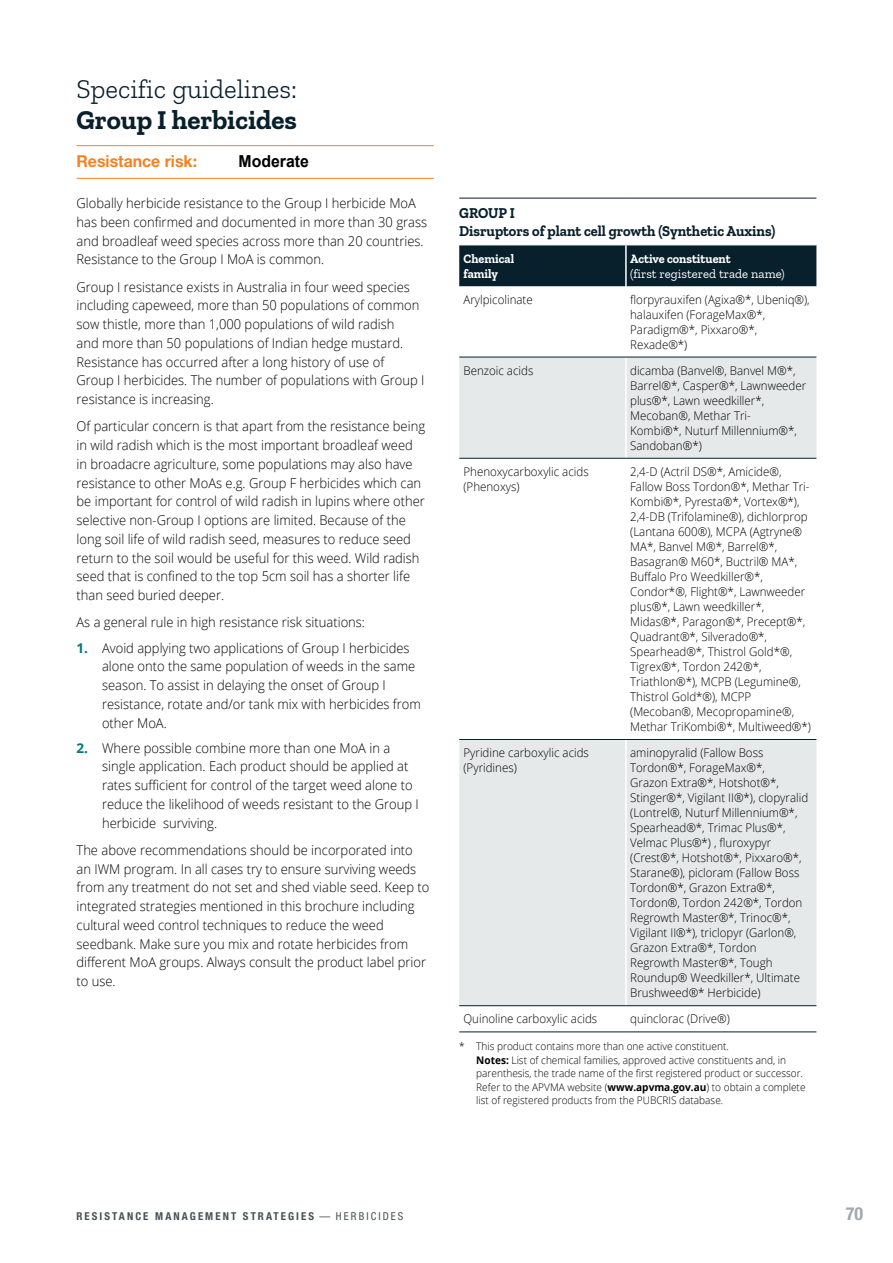
<style>
.page{position:relative;width:893px;height:1263px;background:#fff}
.page>*{position:absolute;margin:0;border:0;box-sizing:border-box;transform-origin:0 0}
.Herbicide_heading{font:300 27px/31.5px "Zilla Slab";color:#081f2c}
.t1{font:700 condensed 18px "Helvetica Neue LT Std";color:#a2a9ad}
.t2{font:700 16.5px "Helvetica Neue LT Std";color:#f58220;scale:.96 1}
.t3{font:700 16.5px "Arial";color:#000;scale:.96 1}
.Table_heading___5395{font:700 15px/18px "Zilla Slab";color:#081f2c;scale:.96 1}
.Text{font:300 13.5px/18.8px "Open Sans";color:#000;scale:.96 1}
.Numbered_list{font:300 13.5px/18.8px "Open Sans";color:#000;scale:.96 1}
.Table_heading{font:12.75px/14.2px "Zilla Slab";color:#fff}
.Table_heading-2{font:700 12.75px/14.2px "Zilla Slab";color:#fff;scale:.96 1}
.Table_text{font:300 12px/15px "Open Sans";color:#000;scale:.96 1}
.t4{font:700 condensed 10.8px "Helvetica Neue LT Std";letter-spacing:.19em;color:#4a4f54}
.Table_notes{font:300 10.5px/13.5px "Open Sans";color:#000;scale:.96 1}
.s1{font-weight:700}
.s2{font-weight:700;color:#007681}
.s3{font-weight:400}
</style>
<div class="page">
<hr style="left:77px;top:145px;width:357px;height:1px;background:#f58220">
<hr style="left:77px;top:178px;width:357px;height:1px;background:#f58220">
<div style="left:459px;top:246px;width:357px;height:40px;background:#081f2c"></div>
<svg style="left:459px;top:358px;width:357px;height:647px;fill:#e6e9ea"></svg>
<hr style="left:625px;top:245px;width:2px;height:41px;background:#fff">
<hr style="left:625px;top:357px;width:2px;height:101px;background:#fff">
<hr style="left:625px;top:459px;width:2px;height:280px;background:#fff">
<hr style="left:625px;top:740px;width:2px;height:265px;background:#fff">
<hr style="left:459px;top:198px;width:167px;height:1px;background:#081f2c">
<hr style="left:626px;top:198px;width:190px;height:1px;background:#081f2c">
<hr style="left:459px;top:357px;width:167px;height:1px;background:#081f2c">
<hr style="left:626px;top:357px;width:190px;height:1px;background:#081f2c">
<hr style="left:459px;top:458px;width:167px;height:1px;background:#081f2c">
<hr style="left:626px;top:458px;width:190px;height:1px;background:#081f2c">
<hr style="left:459px;top:739px;width:167px;height:1px;background:#081f2c">
<hr style="left:626px;top:739px;width:190px;height:1px;background:#081f2c">
<hr style="left:459px;top:1005px;width:167px;height:1px;background:#081f2c">
<hr style="left:626px;top:1005px;width:190px;height:1px;background:#081f2c">
<hr style="left:459px;top:1031px;width:167px;height:1px;background:#081f2c">
<hr style="left:626px;top:1031px;width:190px;height:1px;background:#081f2c">
<p class="Herbicide_heading" style="left:77px;top:73px;width:222px">Specific guidelines:<br><span class="s1">Group I herbicides</span></p>
<p class="t2" style="left:77px;top:151px;width:127px">Resistance risk:</p>
<p class="t3" style="left:239px;top:152px;width:75px">Moderate</p>
<p class="Text" style="left:77px;top:193px;width:367px">Globally herbicide resistance to the Group I herbicide MoA has been confirmed and documented in more than 30 grass and broadleaf weed species across more than 20 countries.<br>Resistance to the Group I MoA is common.</p>
<p class="Text" style="left:77px;top:277px;width:364px">Group I resistance exists in Australia in four weed species including capeweed, more than 50 populations of common sow thistle, more than 1,000 populations of wild radish<br>and more than 50 populations of Indian hedge mustard.<br>Resistance has occurred after a long history of use of Group I herbicides. The number of populations with Group I resistance is increasing.</p>
<p class="Text" style="left:77px;top:417px;width:365px">Of particular concern is that apart from the resistance being in wild radish which is the most important broadleaf weed in broadacre agriculture, some populations may also have resistance to other MoAs e.g. Group F herbicides which can be important for control of wild radish in lupins where other selective non-Group I options are limited. Because of the long soil life of wild radish seed, measures to reduce seed return to the soil would be useful for this weed. Wild radish seed that is confined to the top 5cm soil has a shorter life than seed buried deeper.</p>
<p class="Text" style="left:77px;top:613px;width:302px">As a general rule in high resistance risk situations:</p>
<p class="Numbered_list" style="left:102px;top:638px;width:334px;text-indent:-26px"><span class="s2">1.</span> Avoid applying two applications of Group I herbicides alone onto the same population of weeds in the same season. To assist in delaying the onset of Group I resistance, rotate and/or tank mix with herbicides from other MoA.</p>
<p class="Numbered_list" style="left:102px;top:738px;width:331px;text-indent:-26px"><span class="s2">2.</span> Where possible combine more than one MoA in a single application. Each product should be applied at rates sufficient for control of the target weed alone to reduce the likelihood of weeds resistant to the Group I herbicide surviving.</p>
<p class="Text" style="left:77px;top:840px;width:369px">The above recommendations should be incorporated into an IWM program. In all cases try to ensure surviving weeds from any treatment do not set and shed viable seed. Keep to integrated strategies mentioned in this brochure including cultural weed control techniques to reduce the weed seedbank. Make sure you mix and rotate herbicides from different MoA groups. Always consult the product label prior to use.</p>
<p class="Table_heading___5395" style="left:459px;top:204px;width:331px">GROUP I<br>Disruptors of plant cell growth (Synthetic Auxins)</p>
<p class="Table_heading-2" style="left:463px;top:252px;width:54px">Chemical family</p>
<p class="Table_heading" style="left:630px;top:252px;width:156px"><span class="s1">Active constituent<br></span>(first registered trade name)</p>
<p class="Table_text" style="left:463px;top:291px;width:74px">Arylpicolinate</p>
<p class="Table_text" style="left:630px;top:291px;width:189px">florpyrauxifen (Agixa®*, Ubeniq®), halauxifen (ForageMax®*,<br>Paradigm®*, Pixxaro®*,<br>Rexade®*)</p>
<p class="Table_text" style="left:463px;top:363px;width:74px">Benzoic acids</p>
<p class="Table_text" style="left:630px;top:363px;width:185px">dicamba (Banvel®, Banvel M®*,<br>Barrel®*, Casper®*, Lawnweeder plus®*, Lawn weedkiller*,<br>Mecoban®, Methar Tri-<br>Kombi®*, Nuturf Millennium®*,<br>Sandoban®*)</p>
<p class="Table_text" style="left:463px;top:464px;width:132px">Phenoxycarboxylic acids (Phenoxys)</p>
<p class="Table_text" style="left:630px;top:464px;width:190px">2,4-D (Actril DS®*, Amicide®,<br>Fallow Boss Tordon®*, Methar Tri-<br>Kombi®*, Pyresta®*, Vortex®*),<br>2,4-DB (Trifolamine®), dichlorprop (Lantana 600®), MCPA (Agtryne®<br>MA*, Banvel M®*, Barrel®*,<br>Basagran® M60*, Buctril® MA*,<br>Buffalo Pro Weedkiller®*,<br>Condor*®, Flight®*, Lawnweeder plus®*, Lawn weedkiller*,<br>Midas®*, Paragon®*, Precept®*,<br>Quadrant®*, Silverado®*,<br>Spearhead®*, Thistrol Gold*®,<br>Tigrex®*, Tordon 242®*,<br>Triathlon®*), MCPB (Legumine®,<br>Thistrol Gold*®), MCPP (Mecoban®, Mecopropamine®,<br>Methar TriKombi®*, Multiweed®*)</p>
<p class="Table_text" style="left:463px;top:745px;width:132px">Pyridine carboxylic acids (Pyridines)</p>
<p class="Table_text" style="left:630px;top:745px;width:187px">aminopyralid (Fallow Boss<br>Tordon®*, ForageMax®*,<br>Grazon Extra®*, Hotshot®*,<br>Stinger®*, Vigilant II®*), clopyralid (Lontrel®, Nuturf Millennium®*,<br>Spearhead®*, Trimac Plus®*,<br>Velmac Plus®*) , fluroxypyr (Crest®*, Hotshot®*, Pixxaro®*,<br>Starane®), picloram (Fallow Boss<br>Tordon®*, Grazon Extra®*,<br>Tordon®, Tordon 242®*, Tordon<br>Regrowth Master®*, Trinoc®*,<br>Vigilant II®*), triclopyr (Garlon®,<br>Grazon Extra®*, Tordon<br>Regrowth Master®*, Tough<br>Roundup® Weedkiller*, Ultimate<br>Brushweed®* Herbicide)</p>
<p class="Table_text" style="left:463px;top:1011px;width:141px">Quinoline carboxylic acids</p>
<p class="Table_text" style="left:630px;top:1011px;width:105px">quinclorac (Drive®)</p>
<p class="Table_notes" style="left:476px;top:1039px;width:344px;text-indent:-17px">* This product contains more than one active constituent.<br><span class="s1">Notes:</span> List of chemical families, approved active constituents and, in parenthesis, the trade name of the first registered product or successor.<br>Refer to the APVMA website (<span class="s1">www.apvma.gov.au</span>) to obtain a complete list of registered products from the PUBCRIS database.</p>
<p class="t4" style="left:77px;top:1210px;width:328px">RESISTANCE MANAGEMENT STRATEGIES <span class="s3">— HERBICIDES</span></p>
<h2 class="t1" style="left:846px;top:1203px;width:19px">70</h2>
</div>
